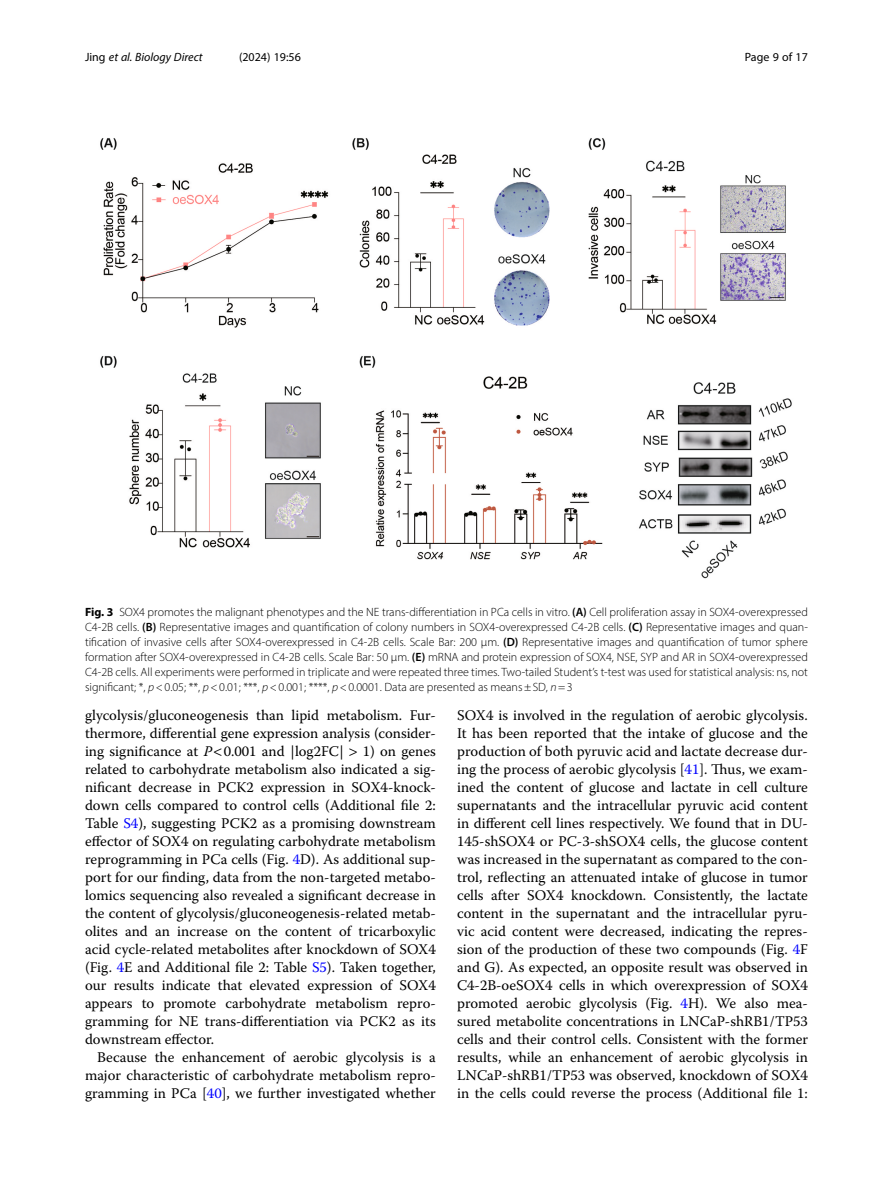
<style>
.page{position:relative;width:893px;height:1191px;background:#fff}
.page>*{position:absolute;margin:0;border:0;box-sizing:border-box;transform-origin:0 0}
.Body_Text_Indent{font:14.7px/18px "Warnock Pro";color:#000;text-align:justify}
.Figure_Caption{font:300 12px/15px "Myriad Pro";color:#000;text-align:justify}
.t1{font:italic 12px "Myriad Pro";color:#000}
.t2{font:12px "Myriad Pro";color:#000}
.s1{font-style:normal}
.s2{font-weight:700}
.s3{font-weight:600}
.s4{font-style:italic}
.s5{color:#00f}
</style>
<div class="page">
<img style="left:100px;top:138px;width:692px;height:441px">
<p class="t1" style="left:85px;top:50px;width:119px"><span class="s1">Jing</span> et al. Biology Direct</p>
<p class="t2" style="left:239px;top:50px;width:63px">(2024) 19:56</p>
<p class="t2" style="left:745px;top:50px;width:65px">Page 9 of 17</p>
<p class="Figure_Caption" style="left:85px;top:604px;width:724px"><span class="s2">Fig. 3</span> SOX4 promotes the malignant phenotypes and the NE trans-differentiation in PCa cells in vitro. <span class="s3">(A)</span> Cell proliferation assay in SOX4-overexpressed C4-2B cells. <span class="s3">(B)</span> Representative images and quantification of colony numbers in SOX4-overexpressed C4-2B cells. <span class="s3">(C)</span> Representative images and quan&shy;tification of invasive cells after SOX4-overexpressed in C4-2B cells. Scale Bar: 200 μm. <span class="s3">(D)</span> Representative images and quantification of tumor sphere formation after SOX4-overexpressed in C4-2B cells. Scale Bar: 50 μm. <span class="s3">(E)</span> mRNA and protein expression of SOX4, NSE, SYP and AR in SOX4-overexpressed C4-2B cells. All experiments were performed in triplicate and were repeated three times. Two-tailed Student’s t-test was used for statistical analysis: ns, not significant; *, <span class="s4">p</span>&lt;0.05; **, <span class="s4">p</span>&lt;0.01; ***, <span class="s4">p</span>&lt;0.001; ****, <span class="s4">p</span>&lt;0.0001. Data are presented as means±SD, <span class="s4">n</span>=3</p>
<p class="Body_Text_Indent" style="left:85px;top:706px;width:352px">glycolysis/gluconeogenesis than lipid metabolism. Fur&shy;thermore, differential gene expression analysis (consider&shy;ing significance at <span class="s4">P</span> 0.001 and |log2FC|</p>
<p class="Body_Text_Indent" style="left:85px;top:742px;width:352px;text-indent:278px">1) on genes related to carbohydrate metabolism also indicated a sig&shy;nificant decrease in PCK2 expression in SOX4-knock&shy;down cells compared to control cells (Additional file 2:<br>Table <span class="s5">S4</span>), suggesting PCK2 as a promising downstream effector of SOX4 on regulating carbohydrate metabolism reprogramming in PCa cells (Fig. <span class="s5">4</span>D). As additional sup&shy;port for our finding, data from the non-targeted metabo&shy;lomics sequencing also revealed a significant decrease in the content of glycolysis/gluconeogenesis-related metab&shy;olites and an increase on the content of tricarboxylic acid cycle-related metabolites after knockdown of SOX4 (Fig. <span class="s5">4</span>E and Additional file 2: Table <span class="s5">S5</span>). Taken together, our results indicate that elevated expression of SOX4 appears to promote carbohydrate metabolism repro&shy;gramming for NE trans-differentiation via PCK2 as its downstream effector.</p>
<p class="Body_Text_Indent" style="left:85px;top:1048px;width:352px;text-indent:12px">Because the enhancement of aerobic glycolysis is a major characteristic of carbohydrate metabolism repro&shy;gramming in PCa [<span class="s5">40</span>], we further investigated whether</p>
<p class="Body_Text_Indent" style="left:457px;top:706px;width:352px">SOX4 is involved in the regulation of aerobic glycolysis.<br>It has been reported that the intake of glucose and the production of both pyruvic acid and lactate decrease dur&shy;ing the process of aerobic glycolysis [<span class="s5">41</span>]. Thus, we exam&shy;ined the content of glucose and lactate in cell culture supernatants and the intracellular pyruvic acid content in different cell lines respectively. We found that in DU-145-shSOX4 or PC-3-shSOX4 cells, the glucose content was increased in the supernatant as compared to the con&shy;trol, reflecting an attenuated intake of glucose in tumor cells after SOX4 knockdown. Consistently, the lactate content in the supernatant and the intracellular pyru&shy;vic acid content were decreased, indicating the repres&shy;sion of the production of these two compounds (Fig. <span class="s5">4</span>F and G). As expected, an opposite result was observed in C4-2B-oeSOX4 cells in which overexpression of SOX4 promoted aerobic glycolysis (Fig. <span class="s5">4</span>H). We also mea&shy;sured metabolite concentrations in LNCaP-shRB1/TP53 cells and their control cells. Consistent with the former results, while an enhancement of aerobic glycolysis in LNCaP-shRB1/TP53 was observed, knockdown of SOX4 in the cells could reverse the process (Additional file 1:</p>
</div>
